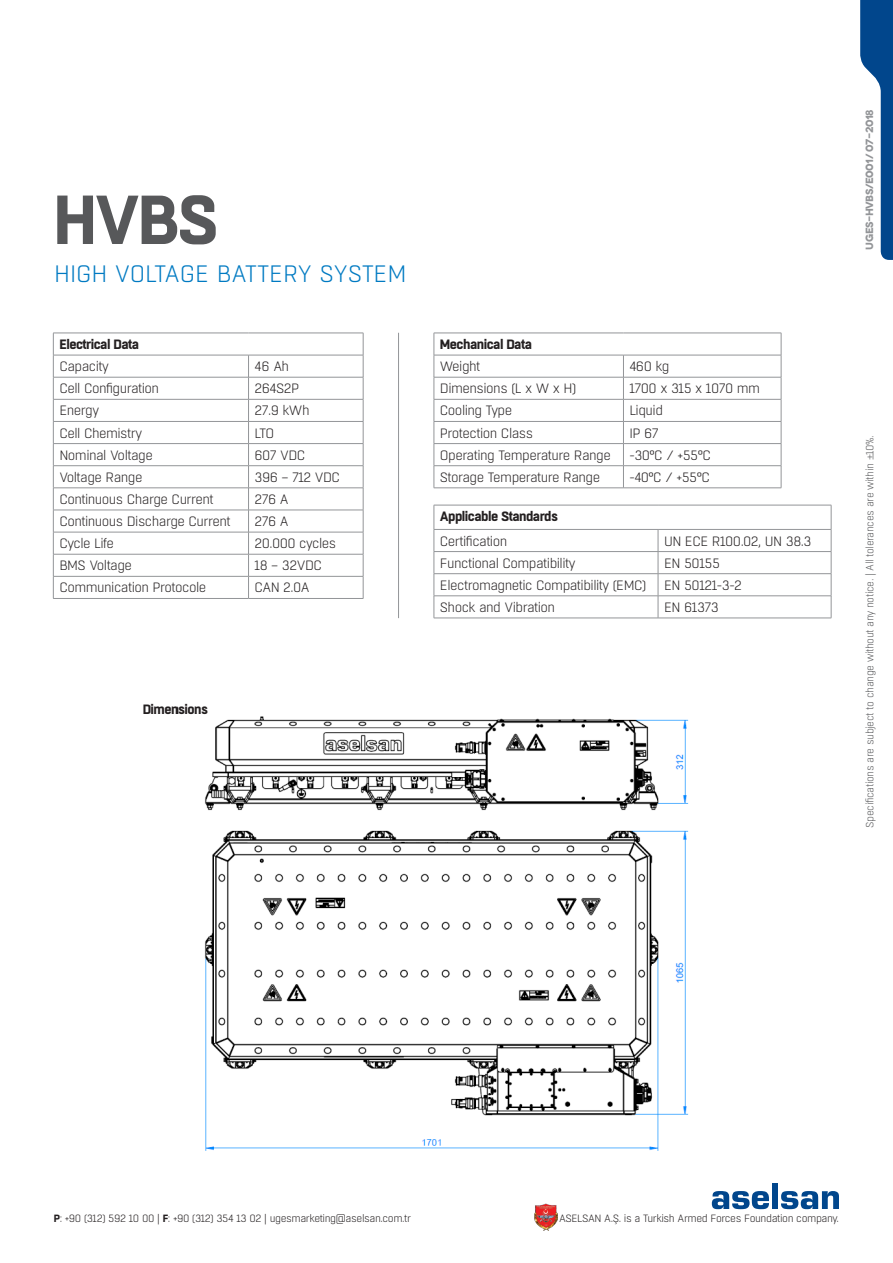
<style>
.page{position:relative;width:893px;height:1263px;background:#fff}
.page>*{position:absolute;margin:0;border:0;box-sizing:border-box;transform-origin:0 0}
.t1{font:700 69.15px "Boxed";color:#57585a}
.t2{font:300 23.7px "Boxed";letter-spacing:-.005em;color:#007ac2}
.t3{font:300 13.5px "Boxed";letter-spacing:-.04em;color:#231f20}
.sda{font:700 13.5px "Boxed";letter-spacing:-.04em;color:#231f20}
.t4{font:300 10.5px "Boxed";letter-spacing:-.04em;color:#231f20}
.t5{font:300 10.5px "Boxed";letter-spacing:-.04em;color:#57585a}
.t6{font:700 10.5px "Novecentowide";letter-spacing:-.04em;color:#939598}
.s1{font-family:"Minion Pro";font-weight:400}
.s2{font-weight:700}
</style>
<div class="page">
<img style="left:534px;top:1203px;width:23px;height:28px">
<svg style="left:712px;top:1191px;width:57px;height:18px"></svg>
<div style="left:772px;top:1183px;width:6px;height:26px;background:#01468c"></div>
<svg style="left:781px;top:1191px;width:58px;height:18px"></svg>
<svg style="left:860px;top:0;width:33px;height:260px"></svg>
<img style="left:205px;top:716px;width:484px;height:435px">
<hr style="left:398px;top:333px;width:1px;height:285px;background:#939598">
<hr style="left:53px;top:333px;width:196px;height:1px;background:#939598">
<hr style="left:249px;top:333px;width:114px;height:1px;background:#939598">
<hr style="left:53px;top:355px;width:196px;height:1px;background:#939598">
<hr style="left:249px;top:355px;width:114px;height:1px;background:#939598">
<hr style="left:53px;top:377px;width:196px;height:1px;background:#939598">
<hr style="left:249px;top:377px;width:114px;height:1px;background:#939598">
<hr style="left:53px;top:399px;width:196px;height:1px;background:#939598">
<hr style="left:249px;top:399px;width:114px;height:1px;background:#939598">
<hr style="left:53px;top:421px;width:196px;height:1px;background:#939598">
<hr style="left:249px;top:421px;width:114px;height:1px;background:#939598">
<hr style="left:53px;top:443px;width:196px;height:1px;background:#939598">
<hr style="left:249px;top:443px;width:114px;height:1px;background:#939598">
<hr style="left:53px;top:465px;width:196px;height:1px;background:#939598">
<hr style="left:249px;top:465px;width:114px;height:1px;background:#939598">
<hr style="left:53px;top:488px;width:196px;height:1px;background:#939598">
<hr style="left:249px;top:488px;width:114px;height:1px;background:#939598">
<hr style="left:53px;top:510px;width:196px;height:1px;background:#939598">
<hr style="left:249px;top:510px;width:114px;height:1px;background:#939598">
<hr style="left:53px;top:532px;width:196px;height:1px;background:#939598">
<hr style="left:249px;top:532px;width:114px;height:1px;background:#939598">
<hr style="left:53px;top:554px;width:196px;height:1px;background:#939598">
<hr style="left:249px;top:554px;width:114px;height:1px;background:#939598">
<hr style="left:53px;top:576px;width:196px;height:1px;background:#939598">
<svg style="left:53px;top:333px;width:1px;height:265px"></svg>
<hr style="left:249px;top:576px;width:114px;height:1px;background:#939598">
<svg style="left:248px;top:355px;width:1px;height:243px"></svg>
<svg style="left:363px;top:333px;width:1px;height:265px"></svg>
<hr style="left:53px;top:598px;width:196px;height:1px;background:#939598">
<hr style="left:249px;top:598px;width:114px;height:1px;background:#939598">
<hr style="left:434px;top:333px;width:189px;height:1px;background:#939598">
<hr style="left:623px;top:333px;width:158px;height:1px;background:#939598">
<hr style="left:434px;top:355px;width:189px;height:1px;background:#939598">
<hr style="left:623px;top:355px;width:158px;height:1px;background:#939598">
<hr style="left:434px;top:377px;width:189px;height:1px;background:#939598">
<hr style="left:623px;top:377px;width:158px;height:1px;background:#939598">
<hr style="left:434px;top:399px;width:189px;height:1px;background:#939598">
<hr style="left:623px;top:399px;width:158px;height:1px;background:#939598">
<hr style="left:434px;top:421px;width:189px;height:1px;background:#939598">
<hr style="left:623px;top:421px;width:158px;height:1px;background:#939598">
<hr style="left:434px;top:443px;width:189px;height:1px;background:#939598">
<hr style="left:623px;top:443px;width:158px;height:1px;background:#939598">
<hr style="left:434px;top:465px;width:189px;height:1px;background:#939598">
<svg style="left:434px;top:333px;width:1px;height:155px"></svg>
<hr style="left:623px;top:465px;width:158px;height:1px;background:#939598">
<svg style="left:623px;top:355px;width:1px;height:133px"></svg>
<svg style="left:781px;top:333px;width:1px;height:155px"></svg>
<hr style="left:434px;top:488px;width:189px;height:1px;background:#939598">
<hr style="left:623px;top:488px;width:158px;height:1px;background:#939598">
<hr style="left:434px;top:505px;width:224px;height:1px;background:#939598">
<hr style="left:658px;top:505px;width:173px;height:1px;background:#939598">
<hr style="left:434px;top:529px;width:224px;height:1px;background:#939598">
<hr style="left:658px;top:529px;width:173px;height:1px;background:#939598">
<hr style="left:434px;top:551px;width:224px;height:1px;background:#939598">
<hr style="left:658px;top:551px;width:173px;height:1px;background:#939598">
<hr style="left:434px;top:573px;width:224px;height:1px;background:#939598">
<hr style="left:658px;top:573px;width:173px;height:1px;background:#939598">
<hr style="left:434px;top:595px;width:224px;height:1px;background:#939598">
<svg style="left:434px;top:505px;width:1px;height:113px"></svg>
<hr style="left:658px;top:595px;width:173px;height:1px;background:#939598">
<svg style="left:658px;top:530px;width:1px;height:88px"></svg>
<svg style="left:831px;top:505px;width:1px;height:113px"></svg>
<hr style="left:434px;top:618px;width:224px;height:1px;background:#939598">
<hr style="left:658px;top:618px;width:173px;height:1px;background:#939598">
<p class="t1" style="left:53px;top:173px;width:167px">HVBS</p>
<p class="t2" style="left:54px;top:260px;width:354px">HIGH VOLTAGE BATTERY SYSTEM</p>
<p class="sda" style="left:59px;top:335px;width:81px">Electrical Data</p>
<p class="t3" style="left:59px;top:358px;width:51px">Capacity</p>
<p class="t3" style="left:255px;top:358px;width:36px">46 Ah</p>
<p class="t3" style="left:59px;top:380px;width:101px">Cell Configuration</p>
<p class="t3" style="left:255px;top:380px;width:46px">264S2P</p>
<p class="t3" style="left:59px;top:402px;width:41px">Energy</p>
<p class="t3" style="left:255px;top:402px;width:57px">27.9 kWh</p>
<p class="t3" style="left:59px;top:424px;width:84px">Cell Chemistry</p>
<p class="t3" style="left:255px;top:424px;width:21px">LTO</p>
<p class="t3" style="left:59px;top:447px;width:95px">Nominal Voltage</p>
<p class="t3" style="left:255px;top:447px;width:53px">607 VDC</p>
<p class="t3" style="left:59px;top:469px;width:85px">Voltage Range</p>
<p class="t3" style="left:255px;top:469px;width:87px">396 – 712 VDC</p>
<p class="t3" style="left:59px;top:491px;width:156px">Continuous Charge Current</p>
<p class="t3" style="left:255px;top:491px;width:36px">276 A</p>
<p class="t3" style="left:59px;top:513px;width:173px">Continuous Discharge Current</p>
<p class="t3" style="left:255px;top:513px;width:36px">276 A</p>
<p class="t3" style="left:59px;top:535px;width:56px">Cycle Life</p>
<p class="t3" style="left:255px;top:535px;width:83px">20.000 cycles</p>
<p class="t3" style="left:59px;top:557px;width:74px">BMS Voltage</p>
<p class="t3" style="left:255px;top:557px;width:69px">18 – 32VDC</p>
<p class="t3" style="left:59px;top:579px;width:149px">Communication Protocole</p>
<p class="t3" style="left:255px;top:579px;width:57px">CAN 2.0A</p>
<p class="sda" style="left:440px;top:335px;width:94px">Mechanical Data</p>
<p class="t3" style="left:440px;top:358px;width:42px">Weight</p>
<p class="t3" style="left:629px;top:358px;width:42px">460 kg</p>
<p class="t3" style="left:440px;top:380px;width:138px">Dimensions (L x W x H)</p>
<p class="t3" style="left:629px;top:380px;width:132px">1700 x 315 x 1070 mm</p>
<p class="t3" style="left:440px;top:402px;width:74px">Cooling Type</p>
<p class="t3" style="left:629px;top:402px;width:35px">Liquid</p>
<p class="t3" style="left:440px;top:424px;width:95px">Protection Class</p>
<p class="t3" style="left:629px;top:424px;width:31px">IP 67</p>
<p class="t3" style="left:440px;top:447px;width:172px">Operating Temperature Range</p>
<p class="t3" style="left:629px;top:447px;width:83px">-30°C / +55°C</p>
<p class="t3" style="left:440px;top:469px;width:162px">Storage Temperature Range</p>
<p class="t3" style="left:629px;top:469px;width:82px">-40°C / +55°C</p>
<p class="sda" style="left:440px;top:507px;width:120px">Applicable Standards</p>
<p class="t3" style="left:440px;top:532px;width:69px">Certification</p>
<p class="t3" style="left:664px;top:532px;width:149px">UN ECE R100.02, UN 38.3</p>
<p class="t3" style="left:440px;top:555px;width:137px">Functional Compatibility</p>
<p class="t3" style="left:664px;top:555px;width:58px">EN 50155</p>
<p class="t3" style="left:440px;top:577px;width:208px">Electromagnetic Compatibility (EMC)</p>
<p class="t3" style="left:664px;top:577px;width:80px">EN 50121-3-2</p>
<p class="t3" style="left:440px;top:599px;width:117px">Shock and Vibration</p>
<p class="t3" style="left:664px;top:599px;width:56px">EN 61373</p>
<p class="sda" style="left:143px;top:700px;width:67px">Dimensions</p>
<p class="t6" style="left:863px;top:250px;width:142px;rotate:-90deg">UGES-HVBS/E001/ 07-2018</p>
<p class="t5" style="left:863px;top:827px;width:394px;rotate:-90deg">Specifications are subject to change without any notice. | All tolerances are within <span class="s1">±</span>10%.</p>
<p class="t4" style="left:54px;top:1212px;width:359px"><span class="s2">P</span>: +90 (312) 592 10 00 | <span class="s2">F</span>: +90 (312) 354 13 02 | ugesmarketing@aselsan.com.tr</p>
<p class="t4" style="left:559px;top:1212px;width:281px">ASELSAN A.Ş. is a Turkish Armed Forces Foundation company.</p>
</div>
